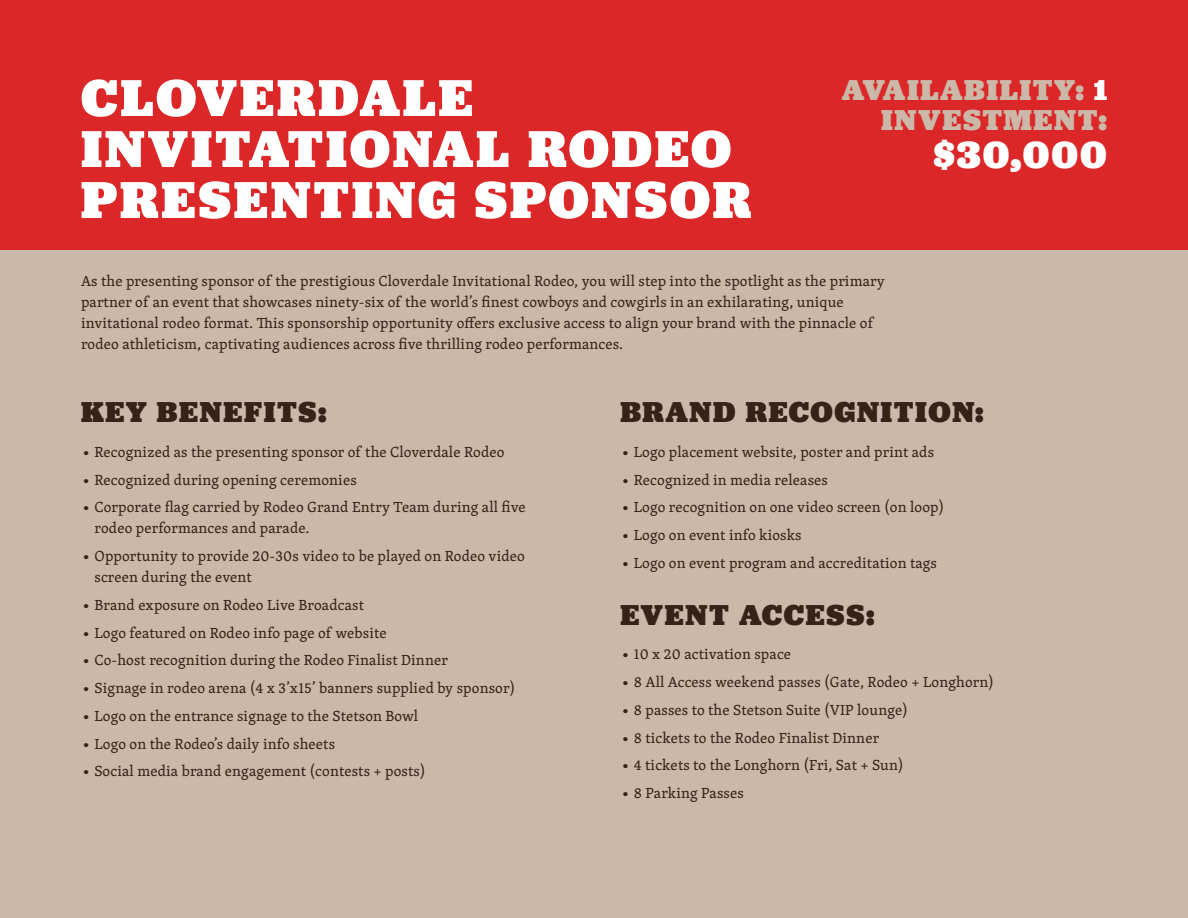
<style>
.page{position:relative;width:1188px;height:918px;background:#cbb8a8}
.page>*{position:absolute;margin:0;border:0;box-sizing:border-box;transform-origin:0 0}
.t1{font:900 54px/51px "Jubilat";letter-spacing:.05em;color:#fff}
.t2{font:900 39.3px "Jubilat";color:#fff}
.t3{font:900 30px "Jubilat";letter-spacing:.05em;color:#382117}
.t4{font:900 30px/30px "Jubilat";letter-spacing:.05em;color:#cbb8a8;text-align:right}
.t5{font:15px/21px "Skolar Latin";letter-spacing:.01em;color:#382117}
.s1{color:#fff}
</style>
<div class="page">
<div style="left:0;top:0;width:1188px;height:249px;background:#db2728"></div>
<h1 class="t1" style="left:81px;top:72px;width:672px">CLOVERDALE<br>INVITATIONAL RODEO<br>PRESENTING SPONSOR</h1>
<h3 class="t4" style="left:842px;top:75px;width:267px">AVAILABILITY: <span class="s1">1<br></span>INVESTMENT:</h3>
<h2 class="t2" style="left:934px;top:129px;width:175px">$30,000</h2>
<p class="t5" style="left:81px;top:270px;width:805px">As the presenting sponsor of the prestigious Cloverdale Invitational Rodeo, you will step into the spotlight as the primary partner of an event that showcases ninety-six of the world’s finest cowboys and cowgirls in an exhilarating, unique invitational rodeo format. This sponsorship opportunity offers exclusive access to align your brand with the pinnacle of rodeo athleticism, captivating audiences across five thrilling rodeo performances.</p>
<h3 class="t3" style="left:81px;top:392px;width:247px">KEY BENEFITS:</h3>
<p class="t5" style="left:81px;top:441px;width:425px">• Recognized as the presenting sponsor of the Cloverdale Rodeo</p>
<p class="t5" style="left:81px;top:469px;width:277px">• Recognized during opening ceremonies</p>
<p class="t5" style="left:94px;top:496px;width:433px;text-indent:-14px">• Corporate flag carried by Rodeo Grand Entry Team during all five rodeo performances and parade.</p>
<p class="t5" style="left:94px;top:545px;width:432px;text-indent:-14px">• Opportunity to provide 20-30s video to be played on Rodeo video screen during the event</p>
<p class="t5" style="left:81px;top:594px;width:285px">• Brand exposure on Rodeo Live Broadcast</p>
<p class="t5" style="left:81px;top:622px;width:307px">• Logo featured on Rodeo info page of website</p>
<p class="t5" style="left:81px;top:649px;width:368px">• Co-host recognition during the Rodeo Finalist Dinner</p>
<p class="t5" style="left:81px;top:677px;width:436px">• Signage in rodeo arena (4 x 3’x15’ banners supplied by sponsor)</p>
<p class="t5" style="left:81px;top:705px;width:339px">• Logo on the entrance signage to the Stetson Bowl</p>
<p class="t5" style="left:81px;top:733px;width:256px">• Logo on the Rodeo’s daily info sheets</p>
<p class="t5" style="left:81px;top:760px;width:346px">• Social media brand engagement (contests + posts)</p>
<h3 class="t3" style="left:620px;top:392px;width:365px">BRAND RECOGNITION:</h3>
<p class="t5" style="left:620px;top:441px;width:315px">• Logo placement website, poster and print ads</p>
<p class="t5" style="left:620px;top:469px;width:209px">• Recognized in media releases</p>
<p class="t5" style="left:620px;top:496px;width:326px">• Logo recognition on one video screen (on loop)</p>
<p class="t5" style="left:620px;top:524px;width:183px">• Logo on event info kiosks</p>
<p class="t5" style="left:620px;top:552px;width:318px">• Logo on event program and accreditation tags</p>
<h3 class="t3" style="left:620px;top:595px;width:256px">EVENT ACCESS:</h3>
<p class="t5" style="left:620px;top:643px;width:172px">• 10 x 20 activation space</p>
<p class="t5" style="left:620px;top:671px;width:375px">• 8 All Access weekend passes (Gate, Rodeo + Longhorn)</p>
<p class="t5" style="left:620px;top:699px;width:289px">• 8 passes to the Stetson Suite (VIP lounge)</p>
<p class="t5" style="left:620px;top:727px;width:260px">• 8 tickets to the Rodeo Finalist Dinner</p>
<p class="t5" style="left:620px;top:754px;width:285px">• 4 tickets to the Longhorn (Fri, Sat + Sun)</p>
<p class="t5" style="left:620px;top:782px;width:125px">• 8 Parking Passes</p>
</div>
